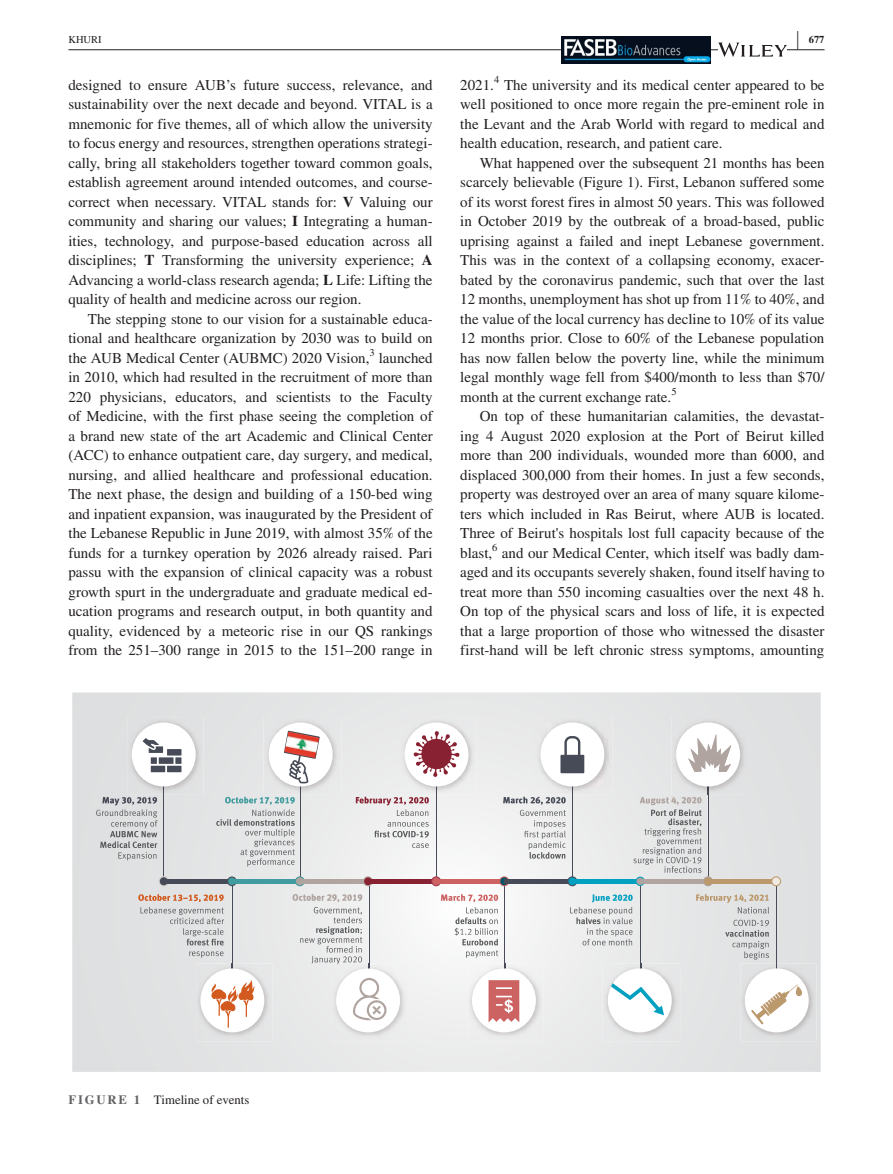
<style>
.page{position:relative;width:893px;height:1174px;background:#fff}
.page>*{position:absolute;margin:0;border:0;box-sizing:border-box;transform-origin:0 0}
.t1{font:700 25.95px "STIX";color:#231f20;scale:.36 1}
.t2{font:15px/19.5px "STIX";color:#231f20;text-align:justify}
.t3{font:12.75px "STIX";color:#231f20}
.t4{font:10.5px "STIX";color:#231f20}
.t5{font:10.5px "STIX";color:#231f20}
.t6{font:700 10.5px "STIX";color:#231f20}
.s1{font-weight:700}
.s2{font-weight:700;color:#636366}
</style>
<div class="page">
<hr style="left:68px;top:49px;width:756px;height:1px;background:#231f20">
<img style="left:562px;top:36px;width:149px;height:27px">
<svg style="left:718px;top:43px;width:69px;height:14px"></svg>
<svg style="left:72px;top:692px;width:749px;height:379px"></svg>
<hr style="left:163px;top:777px;width:1px;height:105px;background:#474b57">
<img style="left:127px;top:717px;width:76px;height:78px">
<div style="left:132px;top:722px;width:64px;height:64px;background:#fff;border-radius:50%"></div>
<hr style="left:300px;top:777px;width:1px;height:105px;background:#474b57">
<img style="left:264px;top:717px;width:77px;height:78px">
<div style="left:269px;top:722px;width:64px;height:64px;background:#fff;border-radius:50%"></div>
<hr style="left:436px;top:777px;width:1px;height:105px;background:#474b57">
<img style="left:400px;top:717px;width:76px;height:78px">
<div style="left:405px;top:722px;width:63px;height:64px;background:#fff;border-radius:50%"></div>
<hr style="left:572px;top:777px;width:1px;height:105px;background:#474b57">
<img style="left:535px;top:717px;width:78px;height:78px">
<div style="left:540px;top:722px;width:64px;height:64px;background:#fff;border-radius:50%"></div>
<hr style="left:708px;top:777px;width:1px;height:105px;background:#474b57">
<hr style="left:232px;top:880px;width:1px;height:105px;background:#474b57">
<hr style="left:369px;top:880px;width:1px;height:105px;background:#474b57">
<hr style="left:505px;top:880px;width:1px;height:105px;background:#474b57">
<hr style="left:640px;top:880px;width:1px;height:105px;background:#474b57">
<hr style="left:776px;top:880px;width:1px;height:105px;background:#474b57">
<img style="left:671px;top:717px;width:78px;height:78px">
<div style="left:676px;top:722px;width:64px;height:64px;background:#fff;border-radius:50%"></div>
<img style="left:740px;top:963px;width:77px;height:78px">
<div style="left:745px;top:968px;width:64px;height:64px;background:#fff;border-radius:50%"></div>
<img style="left:602px;top:963px;width:78px;height:78px">
<div style="left:608px;top:968px;width:64px;height:64px;background:#fff;border-radius:50%"></div>
<img style="left:467px;top:963px;width:77px;height:78px">
<div style="left:472px;top:968px;width:64px;height:64px;background:#fff;border-radius:50%"></div>
<img style="left:331px;top:963px;width:78px;height:78px">
<div style="left:336px;top:968px;width:64px;height:64px;background:#fff;border-radius:50%"></div>
<img style="left:196px;top:963px;width:76px;height:78px">
<div style="left:200px;top:968px;width:64px;height:64px;background:#fff;border-radius:50%"></div>
<svg style="left:159px;top:876px;width:10px;height:10px"></svg>
<div style="left:160px;top:877px;width:8px;height:8px;background:#474b57;border-radius:50%"></div>
<div style="left:164px;top:879px;width:68px;height:5px;background:#474b57"></div>
<svg style="left:227px;top:876px;width:10px;height:10px"></svg>
<div style="left:228px;top:877px;width:8px;height:8px;background:#419c9f;border-radius:50%"></div>
<div style="left:232px;top:879px;width:68px;height:5px;background:#419c9f"></div>
<svg style="left:295px;top:876px;width:10px;height:10px"></svg>
<div style="left:296px;top:877px;width:8px;height:8px;background:#afa49f;border-radius:50%"></div>
<div style="left:300px;top:879px;width:68px;height:5px;background:#afa49f"></div>
<svg style="left:363px;top:876px;width:10px;height:10px"></svg>
<div style="left:364px;top:877px;width:8px;height:8px;background:#823;border-radius:50%"></div>
<div style="left:368px;top:879px;width:68px;height:5px;background:#823"></div>
<svg style="left:431px;top:876px;width:10px;height:10px"></svg>
<div style="left:432px;top:877px;width:8px;height:8px;background:#cc6362;border-radius:50%"></div>
<div style="left:436px;top:879px;width:68px;height:5px;background:#cc6362"></div>
<svg style="left:499px;top:876px;width:10px;height:10px"></svg>
<div style="left:500px;top:877px;width:8px;height:8px;background:#005567;border-radius:50%"></div>
<div style="left:504px;top:879px;width:68px;height:5px;background:#474b57"></div>
<svg style="left:567px;top:876px;width:10px;height:10px"></svg>
<div style="left:568px;top:877px;width:8px;height:8px;background:#00a0c1;border-radius:50%"></div>
<div style="left:572px;top:879px;width:68px;height:5px;background:#00a0c1"></div>
<svg style="left:635px;top:876px;width:10px;height:10px"></svg>
<svg style="left:636px;top:877px;width:8px;height:8px"></svg>
<div style="left:640px;top:879px;width:68px;height:5px;background:#afa49f"></div>
<svg style="left:703px;top:876px;width:10px;height:10px"></svg>
<div style="left:704px;top:877px;width:8px;height:8px;background:#bb996d;border-radius:50%"></div>
<div style="left:708px;top:879px;width:68px;height:5px;background:#bb996d"></div>
<svg style="left:771px;top:876px;width:10px;height:10px"></svg>
<div style="left:772px;top:877px;width:8px;height:8px;background:#eeeae2;border-radius:50%"></div>
<svg style="left:96px;top:777px;width:68px;height:83px;background:#cccdce"></svg>
<svg style="left:374px;top:822px;width:55px;height:15px"></svg>
<svg style="left:412px;top:843px;width:17px;height:5px"></svg>
<svg style="left:138px;top:894px;width:86px;height:51px;background:#d5cfcc"></svg>
<svg style="left:189px;top:951px;width:34px;height:6px"></svg>
<svg style="left:441px;top:894px;width:57px;height:63px"></svg>
<svg style="left:570px;top:894px;width:63px;height:51px;background:#d2d9db"></svg>
<svg style="left:696px;top:894px;width:73px;height:19px"></svg>
<svg style="left:216px;top:730px;width:104px;height:136px;background:#dbddde"></svg>
<img style="left:284px;top:731px;width:35px;height:27px">
<svg style="left:356px;top:731px;width:104px;height:85px"></svg>
<svg style="left:503px;top:736px;width:81px;height:122px"></svg>
<svg style="left:633px;top:734px;width:98px;height:138px;background:#dbdbdc"></svg>
<svg style="left:211px;top:963px;width:44px;height:64px"></svg>
<svg style="left:293px;top:893px;width:93px;height:127px"></svg>
<svg style="left:611px;top:963px;width:53px;height:52px"></svg>
<svg style="left:725px;top:919px;width:77px;height:105px"></svg>
<svg style="left:489px;top:963px;width:30px;height:59px"></svg>
<svg style="left:143px;top:738px;width:20px;height:15px"></svg>
<div style="left:151px;top:765px;width:14px;height:7px;background:#474b57"></div>
<div style="left:167px;top:765px;width:14px;height:7px;background:#474b57"></div>
<div style="left:167px;top:749px;width:14px;height:6px;background:#474b57"></div>
<div style="left:151px;top:757px;width:6px;height:7px;background:#474b57"></div>
<div style="left:159px;top:757px;width:15px;height:7px;background:#474b57"></div>
<div style="left:175px;top:757px;width:6px;height:7px;background:#474b57"></div>
<h1 class="t1" style="left:797px;top:25px;width:7px">|</h1>
<p class="t4" style="left:68px;top:32px;width:35px">KHURI</p>
<p class="t6" style="left:809px;top:33px;width:17px">677</p>
<p class="t2" style="left:68px;top:76px;width:366px">designed to ensure AUB’s future success, relevance, and sustainability over the next decade and beyond. VITAL is a mnemonic for five themes, all of which allow the university to focus energy and resources, strengthen operations strategi&shy;cally, bring all stakeholders together toward common goals, establish agreement around intended outcomes, and course&shy;correct when necessary. VITAL stands for: <span class="s1">V</span> Valuing our community and sharing our values; <span class="s1">I</span> Integrating a human&shy;ities, technology, and purpose-based education across all disciplines; <span class="s1">T</span> Transforming the university experience; <span class="s1">A </span>Advancing a world-class research agenda; <span class="s1">L</span> Life: Lifting the quality of health and medicine across our region.</p>
<p class="t2" style="left:68px;top:310px;width:366px;text-indent:20px">The stepping stone to our vision for a sustainable educa&shy;tional and healthcare organization by 2030 was to build on the AUB Medical Center (AUBMC) 2020 Vision,</p>
<p class="t5" style="left:494px;top:72px;width:7px">4</p>
<p class="t2" style="left:460px;top:76px;width:366px;text-indent:44px">The university and its medical center appeared to be well positioned to once more regain the pre-eminent role in the Levant and the Arab World with regard to medical and health education, research, and patient care.</p>
<p class="t2" style="left:460px;top:154px;width:366px;text-indent:20px">What happened over the subsequent 21 months has been scarcely believable (Figure 1). First, Lebanon suffered some of its worst forest fires in almost 50 years. This was followed in October 2019 by the outbreak of a broad-based, public uprising against a failed and inept Lebanese government.<br>This was in the context of a collapsing economy, exacer&shy;bated by the coronavirus pandemic, such that over the last 12 months, unemployment has shot up from 11% to 40%, and the value of the local currency has decline to 10% of its value 12 months prior. Close to 60% of the Lebanese population has now fallen below the poverty line, while the minimum legal monthly wage fell from $400/month to less than $70/ month at the current exchange rate.</p>
<p class="t2" style="left:460px;top:76px;width:35px">2021.</p>
<p class="t5" style="left:369px;top:345px;width:7px">3</p>
<p class="t2" style="left:68px;top:349px;width:366px;text-indent:310px">launched in 2010, which had resulted in the recruitment of more than 220 physicians, educators, and scientists to the Faculty of Medicine, with the first phase seeing the completion of a brand new state of the art Academic and Clinical Center (ACC) to enhance outpatient care, day surgery, and medical, nursing, and allied healthcare and professional education.<br>The next phase, the design and building of a 150-bed wing and inpatient expansion, was inaugurated by the President of the Lebanese Republic in June 2019, with almost 35% of the funds for a turnkey operation by 2026 already raised. Pari passu with the expansion of clinical capacity was a robust growth spurt in the undergraduate and graduate medical ed&shy;ucation programs and research output, in both quantity and quality, evidenced by a meteoric rise in our QS rankings from the 251–300 range in 2015 to the 151–200 range in</p>
<p class="t5" style="left:671px;top:384px;width:7px">5</p>
<p class="t2" style="left:460px;top:407px;width:366px;text-indent:20px">On top of these humanitarian calamities, the devastat&shy;ing 4 August 2020 explosion at the Port of Beirut killed more than 200 individuals, wounded more than 6000, and displaced 300,000 from their homes. In just a few seconds, property was destroyed over an area of many square kilome&shy;ters which included in Ras Beirut, where AUB is located.<br>Three of Beirut's hospitals lost full capacity because of the blast,</p>
<p class="t5" style="left:492px;top:540px;width:7px">6</p>
<p class="t2" style="left:460px;top:544px;width:366px;text-indent:42px">and our Medical Center, which itself was badly dam&shy;aged and its occupants severely shaken, found itself having to treat more than 550 incoming casualties over the next 48 h.<br>On top of the physical scars and loss of life, it is expected that a large proportion of those who witnessed the disaster first-hand will be left chronic stress symptoms, amounting</p>
<p class="t3" style="left:68px;top:1091px;width:182px"><span class="s2">FIGURE 1</span> Timeline of events</p>
</div>
